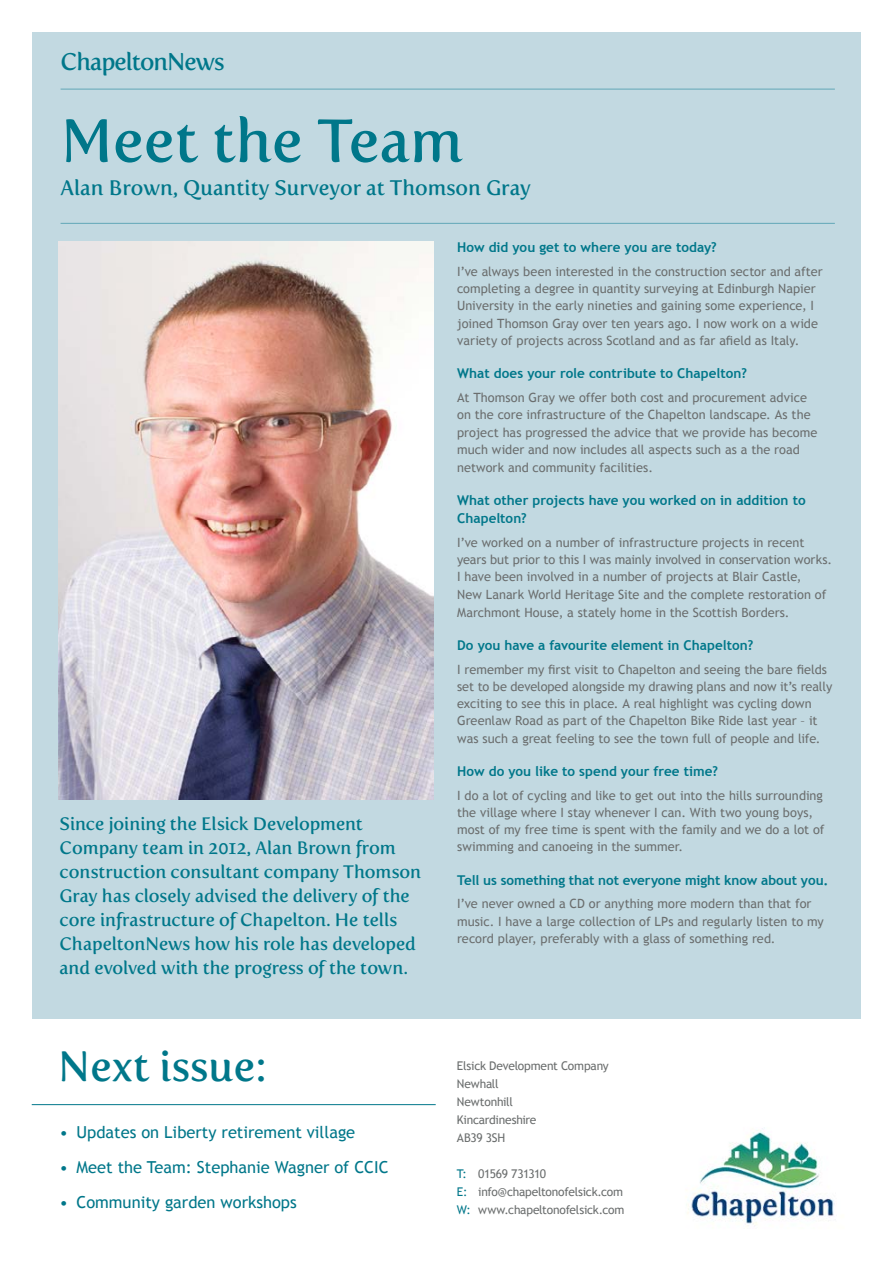
<style>
.page{position:relative;width:893px;height:1263px;background:#fff}
.page>*{position:absolute;margin:0;border:0;box-sizing:border-box;transform-origin:0 0}
.t1{font:60px "Fertigo Pro";color:#00778a}
.t2{font:42px "Fertigo Pro";color:#00778a}
.t3{font:24px "Fertigo Pro";letter-spacing:-.04em;color:#00778a}
.t4{font:21px "Fertigo Pro";color:#00778a}
.t5{font:18px/24px "Fertigo Pro";letter-spacing:-.005em;color:#00778a}
.t6{font:16.5px "Trebuchet MS";color:#00778a}
.t7{font:700 13.5px/18px "Trebuchet MS";color:#00778a}
.t8{font:12.75px/17.2px "Trebuchet MS";color:#6b6e6e}
.t9{font:12px/18px "Trebuchet MS";letter-spacing:-.02em;color:#6b6e6e}
.s1{color:#00778a}
</style>
<div class="page">
<div style="left:32px;top:32px;width:829px;height:986px;background:#c2d9e1"></div>
<hr style="left:61px;top:89px;width:774px;height:1px;background:#62a7b7">
<hr style="left:61px;top:223px;width:774px;height:1px;background:#62a7b7">
<img style="left:59px;top:241px;width:375px;height:558px">
<hr style="left:32px;top:1104px;width:404px;height:1px;background:#00778a">
<img style="left:687px;top:1128px;width:148px;height:98px">
<h3 class="t3" style="left:61px;top:47px;width:166px">ChapeltonNews</h3>
<h1 class="t1" style="left:61px;top:106px;width:404px">Meet the Team</h1>
<h3 class="t4" style="left:61px;top:176px;width:472px">Alan Brown, Quantity Surveyor at Thomson Gray</h3>
<p class="t5" style="left:60px;top:812px;width:363px">Since joining the Elsick Development Company team in 2012, Alan Brown from construction consultant company Thomson Gray has closely advised the delivery of the core infrastructure of Chapelton. He tells ChapeltonNews how his role has developed and evolved with the progress of the town.</p>
<h2 class="t2" style="left:58px;top:1041px;width:210px">Next issue:</h2>
<p class="t6" style="left:60px;top:1122px;width:297px">• Updates on Liberty retirement village</p>
<p class="t6" style="left:60px;top:1158px;width:331px">• Meet the Team: Stephanie Wagner of CCIC</p>
<p class="t6" style="left:60px;top:1193px;width:239px">• Community garden workshops</p>
<p class="t7" style="left:457px;top:238px;width:261px">How did you get to where you are today?</p>
<p class="t8" style="left:457px;top:263px;width:367px">I’ve always been interested in the construction sector and after completing a degree in quantity surveying at Edinburgh Napier University in the early nineties and gaining some experience, I joined Thomson Gray over ten years ago. I now work on a wide variety of projects across Scotland and as far afield as Italy.</p>
<p class="t7" style="left:457px;top:364px;width:291px">What does your role contribute to Chapelton?</p>
<p class="t8" style="left:457px;top:389px;width:362px">At Thomson Gray we offer both cost and procurement advice on the core infrastructure of the Chapelton landscape. As the project has progressed the advice that we provide has become much wider and now includes all aspects such as a the road network and community facilities.</p>
<p class="t7" style="left:457px;top:491px;width:350px">What other projects have you worked on in addition to<br>Chapelton?</p>
<p class="t8" style="left:457px;top:533px;width:377px">I’ve worked on a number of infrastructure projects in recent years but prior to this I was mainly involved in conservation works.<br>I have been involved in a number of projects at Blair Castle,<br>New Lanark World Heritage Site and the complete restoration of Marchmont House, a stately home in the Scottish Borders.</p>
<p class="t7" style="left:457px;top:636px;width:298px">Do you have a favourite element in Chapelton?</p>
<p class="t8" style="left:457px;top:660px;width:377px">I remember my first visit to Chapelton and seeing the bare fields set to be developed alongside my drawing plans and now it’s really exciting to see this in place. A real highlight was cycling down Greenlaw Road as part of the Chapelton Bike Ride last year – it was such a great feeling to see the town full of people and life.</p>
<p class="t7" style="left:457px;top:762px;width:262px">How do you like to spend your free time?</p>
<p class="t8" style="left:457px;top:786px;width:369px">I do a lot of cycling and like to get out into the hills surrounding the village where I stay whenever I can. With two young boys, most of my free time is spent with the family and we do a lot of swimming and canoeing in the summer.</p>
<p class="t7" style="left:457px;top:871px;width:373px">Tell us something that not everyone might know about you.</p>
<p class="t8" style="left:457px;top:895px;width:368px">I’ve never owned a CD or anything more modern than that for music. I have a large collection of LPs and regularly listen to my record player, preferably with a glass of something red.</p>
<p class="t9" style="left:457px;top:1057px;width:153px">Elsick Development Company<br>Newhall<br>Newtonhill<br>Kincardineshire<br>AB39 3SH</p>
<p class="t9" style="left:457px;top:1165px;width:169px"><span class="s1">T:</span> 01569 731310<br><span class="s1">E:</span> info@chapeltonofelsick.com<br><span class="s1">W:</span> www.chapeltonofelsick.com</p>
</div>
